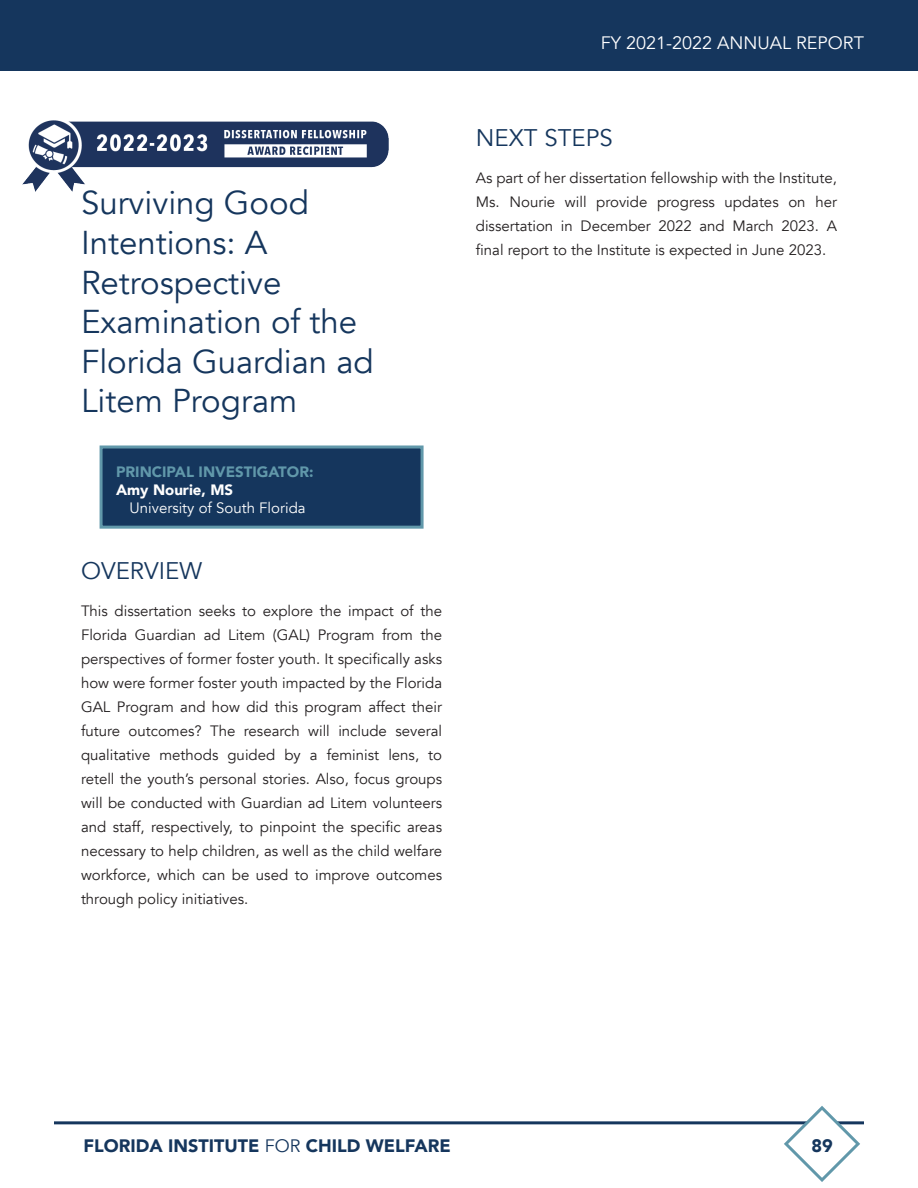
<style>
.page{position:relative;width:918px;height:1188px;background:#fff}
.page>*{position:absolute;margin:0;border:0;box-sizing:border-box;transform-origin:0 0}
.Header_3{font:33px/39.6px "Avenir";color:#15365d}
.Normal_Text___Header{font:24px "Avenir";color:#15365d}
.Header_4{font:24px "Avenir";color:#15365d}
.t1{font:900 18px "Avenir";color:#15365d}
.t2{font:18px "Avenir";color:#fff}
.Normal_Text___Header-2{font:15px/24px "Avenir";color:#231f20;text-align:justify}
.Section_Title{font:15px "Avenir";color:#fff}
.Section_Title-2{font:900 15px "Avenir";color:#6198aa}
.Section_Title-3{font:900 15px "Avenir";color:#fff}
.s1{font-weight:400}
</style>
<div class="page">
<div style="left:0;top:0;width:918px;height:70px;background:#15365d"></div>
<hr style="left:54px;top:1121px;width:810px;height:3px;background:#15365d">
<svg style="left:782px;top:1106px;width:80px;height:76px"></svg>
<div style="left:101px;top:447px;width:321px;height:80px;background:#15365d"></div>
<div style="left:100px;top:446px;width:324px;height:83px;border:3px solid #6198aa"></div>
<img style="left:23px;top:120px;width:365px;height:72px">
<p class="Header_3" style="left:81px;top:184px;width:294px">Surviving Good<br>Intentions: A<br>Retrospective<br>Examination of the<br>Florida Guardian ad<br>Litem Program</p>
<p class="Section_Title-2" style="left:116px;top:459px;width:199px">PRINCIPAL INVESTIGATOR:</p>
<p class="Section_Title-3" style="left:116px;top:477px;width:119px">Amy Nourie, MS</p>
<p class="Section_Title" style="left:130px;top:498px;width:178px">University of South Florida</p>
<p class="Header_4" style="left:81px;top:556px;width:123px">OVERVIEW</p>
<p class="Normal_Text___Header-2" style="left:81px;top:599px;width:363px">This dissertation seeks to explore the impact of the Florida Guardian ad Litem (GAL) Program from the perspectives of former foster youth. It specifically asks how were former foster youth impacted by the Florida GAL Program and how did this program affect their future outcomes? The research will include several qualitative methods guided by a feminist lens, to retell the youth’s personal stories. Also, focus groups will be conducted with Guardian ad Litem volunteers and staff, respectively, to pinpoint the specific areas necessary to help children, as well as the child welfare workforce, which can be used to improve outcomes through policy initiatives.</p>
<p class="t2" style="left:601px;top:33px;width:265px">FY 2021-2022 ANNUAL REPORT</p>
<p class="Normal_Text___Header" style="left:476px;top:123px;width:138px">NEXT STEPS</p>
<p class="Normal_Text___Header-2" style="left:476px;top:166px;width:363px">As part of her dissertation fellowship with the Institute, Ms. Nourie will provide progress updates on her dissertation in December 2022 and March 2023. A final report to the Institute is expected in June 2023.</p>
<p class="t1" style="left:84px;top:1130px;width:369px">FLORIDA INSTITUTE <span class="s1">FOR</span> CHILD WELFARE</p>
<p class="t1" style="left:811px;top:1130px;width:23px">89</p>
</div>
